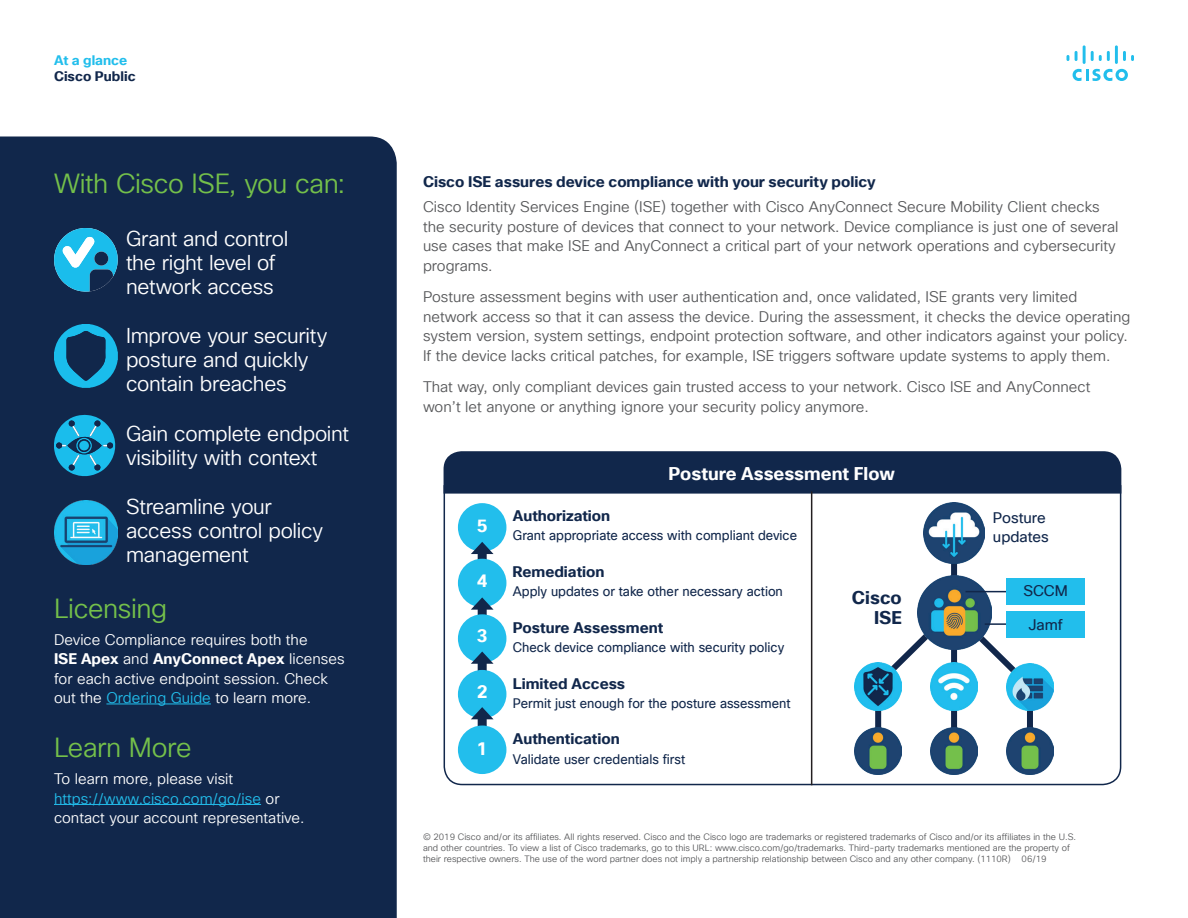
<style>
.page{position:relative;width:1188px;height:918px;background:#fff}
.page>*{position:absolute;margin:0;border:0;box-sizing:border-box;transform-origin:0 0}
.t1{font:27px "Cisco Sans TT Light";letter-spacing:-.015em;color:#74c04a}
.t2{font:21px/24px "Cisco Sans TT Light";letter-spacing:-.015em;color:#fff}
.t3{font:700 18px "Cisco Sans TT";color:#fff}
.t4{font:700 18px/19.5px "Cisco Sans TT";color:#11274b;text-align:right}
.t5{font:15px/19.5px "Cisco Sans TT Light";color:#57585a}
.t6{font:15px/19.5px "Cisco Sans TT Light";color:#fff}
.t7{font:700 15px "Cisco Sans TT";color:#11274b}
.t8{font:700 15px "Cisco Sans TT";color:#fff}
.t9{font:15px/19.5px "Cisco Sans TT";color:#11274b}
.t10{font:13.5px "Cisco Sans TT";color:#11274b;scale:.95 1}
.t11{font:700 13.5px "Cisco Sans TT";color:#11274b}
.t12{font:700 13.5px "Cisco Sans TT";color:#22beec}
.t13{font:9px/11.2px "Cisco Sans TT Light";color:#57585a}
.s1{font-family:"Cisco Sans TT Light";font-weight:400}
.s2{color:#22beec}
</style>
<div class="page">
<svg style="left:1073px;top:69px;width:55px;height:12px"></svg>
<svg style="left:1067px;top:55px;width:2px;height:6px"></svg>
<svg style="left:1075px;top:51px;width:3px;height:10px"></svg>
<hr style="left:1083px;top:45px;width:3px;height:19px;background:#22beec">
<svg style="left:1091px;top:51px;width:19px;height:10px"></svg>
<hr style="left:1115px;top:45px;width:3px;height:19px;background:#22beec">
<svg style="left:1123px;top:51px;width:11px;height:10px"></svg>
<div style="left:0;top:136px;width:397px;height:782px;background:#11274b"></div>
<hr style="left:106px;top:704px;width:105px;height:1px;background:#22beec">
<hr style="left:54px;top:804px;width:207px;height:1px;background:#22beec">
<svg style="left:54px;top:227px;width:64px;height:65px;background:#3292b8"></svg>
<div style="left:94px;top:252px;width:14px;height:14px;background:#11274b;border-radius:50%"></div>
<svg style="left:54px;top:324px;width:64px;height:64px;background:#14668e"></svg>
<svg style="left:54px;top:414px;width:64px;height:62px;background:#1b84ad"></svg>
<div style="left:79px;top:441px;width:10px;height:9px;background:#1abdec;border-radius:50%"></div>
<img style="left:54px;top:500px;width:64px;height:64px">
<div style="left:444px;top:451px;width:677px;height:33px;background:#11274b"></div>
<svg style="left:443px;top:484px;width:679px;height:302px"></svg>
<div style="left:458px;top:503px;width:48px;height:49px;background:#22beec;border-radius:50%"></div>
<svg style="left:478px;top:554px;width:9px;height:5px"></svg>
<svg style="left:471px;top:542px;width:23px;height:12px"></svg>
<div style="left:458px;top:559px;width:48px;height:48px;background:#22beec;border-radius:50%"></div>
<div style="left:478px;top:605px;width:9px;height:15px;background:#11274b"></div>
<svg style="left:471px;top:597px;width:23px;height:13px"></svg>
<div style="left:458px;top:614px;width:48px;height:49px;background:#22beec;border-radius:50%"></div>
<div style="left:478px;top:659px;width:9px;height:15px;background:#11274b"></div>
<svg style="left:471px;top:652px;width:23px;height:12px"></svg>
<div style="left:458px;top:670px;width:48px;height:48px;background:#22beec;border-radius:50%"></div>
<div style="left:478px;top:715px;width:9px;height:15px;background:#11274b"></div>
<svg style="left:471px;top:707px;width:23px;height:12px"></svg>
<div style="left:458px;top:726px;width:48px;height:48px;background:#22beec;border-radius:50%"></div>
<hr style="left:811px;top:491px;width:1px;height:294px;background:#231f20">
<svg style="left:870px;top:600px;width:169px;height:96px"></svg>
<div style="left:875px;top:687px;width:6px;height:58px;background:#11274b"></div>
<div style="left:1027px;top:694px;width:6px;height:49px;background:#11274b"></div>
<div style="left:951px;top:552px;width:6px;height:198px;background:#11274b"></div>
<img style="left:923px;top:502px;width:62px;height:61px">
<img style="left:917px;top:576px;width:74px;height:74px">
<img style="left:855px;top:663px;width:47px;height:47px">
<img style="left:930px;top:663px;width:48px;height:47px">
<img style="left:1006px;top:663px;width:48px;height:48px">
<img style="left:855px;top:727px;width:47px;height:47px">
<img style="left:930px;top:727px;width:48px;height:47px">
<img style="left:1006px;top:727px;width:48px;height:47px">
<hr style="left:966px;top:591px;width:47px;height:1px;background:#11274b">
<hr style="left:985px;top:623px;width:28px;height:2px;background:#11274b">
<div style="left:1006px;top:578px;width:79px;height:27px;background:#22beec"></div>
<div style="left:1006px;top:611px;width:79px;height:27px;background:#22beec"></div>
<p class="t12" style="left:54px;top:51px;width:75px">At a glance</p>
<p class="t11" style="left:54px;top:67px;width:83px">Cisco Public</p>
<h1 class="t1" style="left:54px;top:166px;width:293px">With Cisco ISE, you can:</h1>
<h2 class="t2" style="left:126px;top:227px;width:164px">Grant and control the right level of network access</h2>
<h2 class="t2" style="left:126px;top:325px;width:203px">Improve your security posture and quickly contain breaches</h2>
<h2 class="t2" style="left:126px;top:422px;width:225px">Gain complete endpoint visibility with context</h2>
<h2 class="t2" style="left:126px;top:496px;width:198px">Streamline your access control policy management</h2>
<h1 class="t1" style="left:54px;top:591px;width:115px">Licensing</h1>
<p class="t6" style="left:54px;top:630px;width:255px">Device Compliance requires both the</p>
<p class="t8" style="left:54px;top:649px;width:292px">ISE Apex <span class="s1">and</span> AnyConnect Apex <span class="s1">licenses</span></p>
<p class="t6" style="left:54px;top:669px;width:276px">for each active endpoint session. Check out the <span class="s2">Ordering Guide</span> to learn more.</p>
<h1 class="t1" style="left:54px;top:730px;width:139px">Learn More</h1>
<p class="t6" style="left:54px;top:770px;width:252px">To learn more, please visit <span class="s2">https://www.cisco.com/go/ise</span> or contact your account representative.</p>
<p class="t7" style="left:423px;top:171px;width:454px">Cisco ISE assures device compliance with your security policy</p>
<p class="t5" style="left:423px;top:198px;width:697px">Cisco Identity Services Engine (ISE) together with Cisco AnyConnect Secure Mobility Client checks the security posture of devices that connect to your network. Device compliance is just one of several use cases that make ISE and AnyConnect a critical part of your network operations and cybersecurity programs.</p>
<p class="t5" style="left:423px;top:288px;width:709px">Posture assessment begins with user authentication and, once validated, ISE grants very limited network access so that it can assess the device. During the assessment, it checks the device operating system version, system settings, endpoint protection software, and other indicators against your policy.<br>If the device lacks critical patches, for example, ISE triggers software update systems to apply them.</p>
<p class="t5" style="left:423px;top:378px;width:669px">That way, only compliant devices gain trusted access to your network. Cisco ISE and AnyConnect won’t let anyone or anything ignore your security policy anymore.</p>
<p class="t3" style="left:477px;top:514px;width:12px">5</p>
<p class="t3" style="left:477px;top:569px;width:12px">4</p>
<p class="t3" style="left:477px;top:624px;width:12px">3</p>
<p class="t3" style="left:477px;top:679px;width:12px">2</p>
<p class="t3" style="left:477px;top:737px;width:12px">1</p>
<p class="t3" style="left:669px;top:461px;width:228px">Posture Assessment Flow</p>
<p class="t7" style="left:513px;top:506px;width:99px">Authorization</p>
<p class="t10" style="left:513px;top:527px;width:301px">Grant appropriate access with compliant device</p>
<p class="t7" style="left:513px;top:562px;width:93px">Remediation</p>
<p class="t10" style="left:513px;top:583px;width:286px">Apply updates or take other necessary action</p>
<p class="t7" style="left:513px;top:618px;width:152px">Posture Assessment</p>
<p class="t10" style="left:513px;top:639px;width:287px">Check device compliance with security policy</p>
<p class="t7" style="left:513px;top:673px;width:114px">Limited Access</p>
<p class="t10" style="left:513px;top:695px;width:294px">Permit just enough for the posture assessment</p>
<p class="t7" style="left:513px;top:729px;width:108px">Authentication</p>
<p class="t10" style="left:513px;top:750px;width:183px">Validate user credentials first</p>
<p class="t4" style="left:852px;top:589px;width:51px">Cisco<br>ISE</p>
<p class="t9" style="left:993px;top:508px;width:58px">Posture updates</p>
<p class="t9" style="left:1023px;top:582px;width:46px">SCCM</p>
<p class="t9" style="left:1029px;top:615px;width:36px">Jamf</p>
<p class="t13" style="left:423px;top:831px;width:655px">© 2019 Cisco and/or its affiliates. All rights reserved. Cisco and the Cisco logo are trademarks or registered trademarks of Cisco and/or its affiliates in the U.S. and other countries. To view a list of Cisco trademarks, go to this URL: www.cisco.com/go/trademarks. Third-party trademarks mentioned are the property of their respective owners. The use of the word partner does not imply a partnership relationship between Cisco and any other company. (1110R) 06/19</p>
</div>
